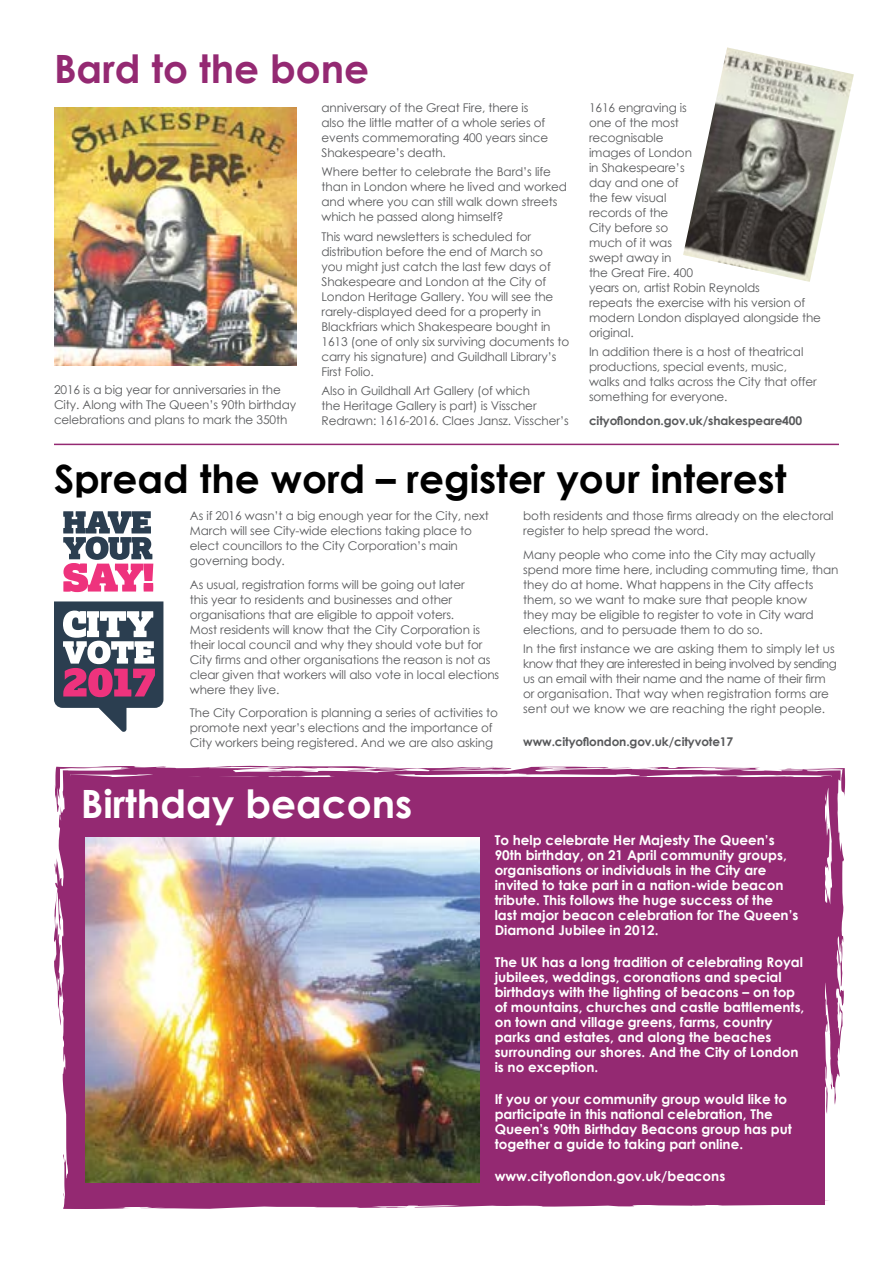
<style>
.page{position:relative;width:893px;height:1263px;background:#fff}
.page>*{position:absolute;margin:0;border:0;box-sizing:border-box;transform-origin:0 0}
.t1{font:700 39px "Century Gothic";color:#000}
.t2{font:700 39px "Century Gothic";color:#fff}
.t3{font:700 39px "Century Gothic";color:#942972}
.White_out_body_text{font:700 13.5px/15px "Century Gothic";color:#fff}
._80__Black_body_text{font:12px/15px "Century Gothic";letter-spacing:-.01em;color:#58595b}
._80__Black_body_text-2{font:700 12px "Century Gothic";letter-spacing:-.01em;color:#58595b}
</style>
<div class="page">
<hr style="left:54px;top:444px;width:785px;height:1px;background:#942972">
<img style="left:54px;top:108px;width:242px;height:258px">
<img style="left:683px;top:47px;width:171px;height:235px">
<svg style="left:54px;top:511px;width:109px;height:221px"></svg>
<svg style="left:54px;top:765px;width:791px;height:444px"></svg>
<div style="left:68px;top:777px;width:757px;height:428px;background:#942972"></div>
<img style="left:85px;top:838px;width:394px;height:345px">
<p class="t3" style="left:54px;top:45px;width:317px">Bard to the bone</p>
<p class="_80__Black_body_text" style="left:589px;top:100px;width:234px">1616 engraving is<br>one of the most<br>recognisable<br>images of London<br>in Shakespeare’s<br>day and one of<br>the few visual<br>records of the<br>City before so<br>much of it was<br>swept away in<br>the Great Fire. 400<br>years on, artist Robin Reynolds<br>repeats the exercise with his version of modern London displayed alongside the original.</p>
<p class="_80__Black_body_text" style="left:589px;top:344px;width:229px">In addition there is a host of theatrical productions, special events, music, walks and talks across the City that offer something for everyone.</p>
<p class="_80__Black_body_text-2" style="left:589px;top:413px;width:215px">cityoflondon.gov.uk/shakespeare400</p>
<h1 class="t1" style="left:54px;top:454px;width:734px">Spread the word – register your interest</h1>
<h1 class="_80__Black_body_text" style="left:190px;top:508px;width:300px">As if 2016 wasn’t a big enough year for the City, next March will see City-wide elections taking place to elect councillors to the City Corporation’s main governing body.</h1>
<h1 class="_80__Black_body_text" style="left:190px;top:576px;width:311px">As usual, registration forms will be going out later<br>this year to residents and businesses and other organisations that are eligible to appoit voters.<br>Most residents will know that the City Corporation is their local council and why they should vote but for City firms and other organisations the reason is not as clear given that workers will also vote in local elections where they live.</h1>
<h1 class="_80__Black_body_text" style="left:190px;top:705px;width:310px">The City Corporation is planning a series of activities to promote next year’s elections and the importance of<br>City workers being registered. And we are also asking</h1>
<p class="_80__Black_body_text" style="left:321px;top:100px;width:228px">anniversary of the Great Fire, there is also the little matter of a whole series of events commemorating 400 years since Shakespeare’s death.</p>
<p class="_80__Black_body_text" style="left:321px;top:164px;width:247px">Where better to celebrate the Bard’s life than in London where he lived and worked and where you can still walk down streets which he passed along himself?</p>
<p class="_80__Black_body_text" style="left:321px;top:229px;width:249px">This ward newsletters is scheduled for distribution before the end of March so<br>you might just catch the last few days of Shakespeare and London at the City of London Heritage Gallery. You will see the rarely-displayed deed for a property in Blackfriars which Shakespeare bought in 1613 (one of only six surviving documents to carry his signature) and Guildhall Library’s First Folio.</p>
<p class="_80__Black_body_text" style="left:321px;top:383px;width:249px">Also in Guildhall Art Gallery (of which<br>the Heritage Gallery is part) is Visscher<br>Redrawn: 1616-2016. Claes Jansz. Visscher’s</p>
<p class="_80__Black_body_text" style="left:54px;top:382px;width:244px">2016 is a big year for anniversaries in the<br>City. Along with The Queen’s 90th birthday celebrations and plans to mark the 350th</p>
<p class="_80__Black_body_text" style="left:523px;top:508px;width:312px">both residents and those firms already on the electoral register to help spread the word.</p>
<p class="_80__Black_body_text" style="left:523px;top:546px;width:317px">Many people who come into the City may actually spend more time here, including commuting time, than they do at home. What happens in the City affects them, so we want to make sure that people know<br>they may be eligible to register to vote in City ward elections, and to persuade them to do so.</p>
<p class="_80__Black_body_text" style="left:523px;top:641px;width:315px">In the first instance we are asking them to simply let us know that they are interested in being involved by sending us an email with their name and the name of their firm or organisation. That way when registration forms are sent out we know we are reaching the right people.</p>
<p class="_80__Black_body_text-2" style="left:523px;top:734px;width:211px">www.cityoflondon.gov.uk/cityvote17</p>
<p class="t2" style="left:81px;top:779px;width:333px">Birthday beacons</p>
<p class="White_out_body_text" style="left:495px;top:832px;width:305px">To help celebrate Her Majesty The Queen’s 90th birthday, on 21 April community groups, organisations or individuals in the City are invited to take part in a nation-wide beacon tribute. This follows the huge success of the last major beacon celebration for The Queen’s Diamond Jubilee in 2012.</p>
<p class="White_out_body_text" style="left:495px;top:954px;width:311px">The UK has a long tradition of celebrating Royal jubilees, weddings, coronations and special birthdays with the lighting of beacons – on top of mountains, churches and castle battlements, on town and village greens, farms, country parks and estates, and along the beaches surrounding our shores. And the City of London is no exception.</p>
<p class="White_out_body_text" style="left:495px;top:1091px;width:299px">If you or your community group would like to participate in this national celebration, The Queen’s 90th Birthday Beacons group has put together a guide to taking part online.</p>
<p class="White_out_body_text" style="left:495px;top:1168px;width:232px">www.cityoflondon.gov.uk/beacons</p>
</div>
